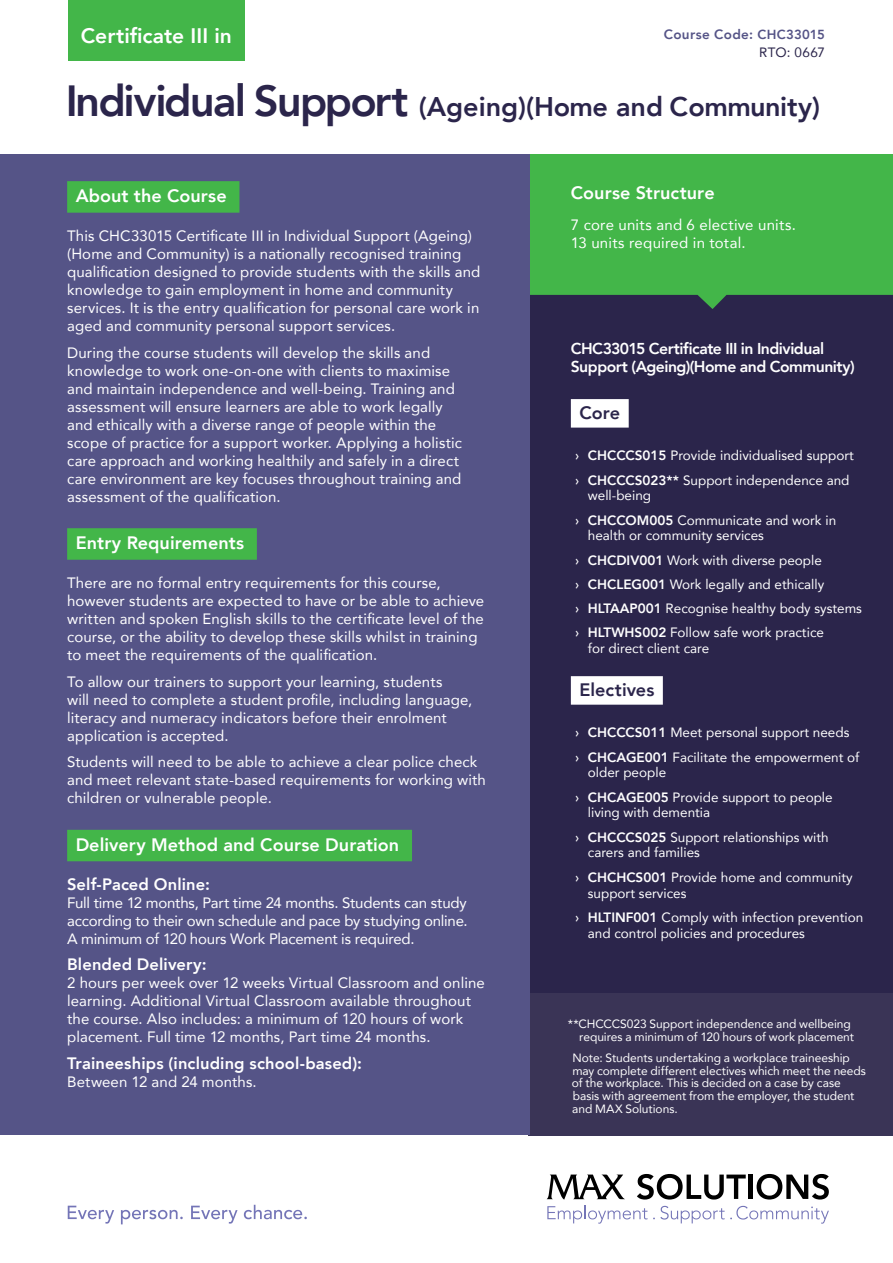
<style>
.page{position:relative;width:893px;height:1263px;background:#fff}
.page>*{position:absolute;margin:0;border:0;box-sizing:border-box;transform-origin:0 0}
.t1{font:800 27px "Avenir";color:#2b254b}
.t2{font:800 21px "Avenir";letter-spacing:.005em;color:#fff}
.t3{font:800 18px "Avenir";letter-spacing:.005em;color:#fff}
.t4{font:800 18px "Avenir";letter-spacing:.005em;color:#2b254b}
.t5{font:800 16.5px "Avenir";letter-spacing:.01em;color:#fff}
.t6{font:800 15.75px/18px "Avenir";letter-spacing:-.03em;color:#fff}
.t7{font:15px/18px "Avenir";letter-spacing:.005em;color:#fff}
.t8{font:13.5px/24.3px "Avenir";color:#fff}
.t9{font:800 13.5px/18px "Avenir";letter-spacing:.025em;color:#555487;text-align:right}
.t10{font:12px/12.8px "Avenir";letter-spacing:-.005em;color:#fff;text-align:right}
.s1{font-size:13.05px}
.s2{font-weight:400;color:#2b254b}
.s3{font-size:43.5px}
.s4{font-weight:500}
.s5{font-weight:800}
</style>
<div class="page">
<div style="left:528px;top:286px;width:365px;height:849px;background:#2b254b"></div>
<div style="left:528px;top:993px;width:365px;height:142px;background:#3a3456"></div>
<div style="left:571px;top:399px;width:58px;height:29px;background:#fff"></div>
<div style="left:571px;top:676px;width:92px;height:29px;background:#fff"></div>
<svg style="left:529px;top:154px;width:364px;height:155px;background:#41a64b"></svg>
<div style="left:0;top:153px;width:529px;height:982px;background:#555487"></div>
<div style="left:67px;top:181px;width:172px;height:32px;background:#43b649"></div>
<div style="left:67px;top:528px;width:190px;height:32px;background:#43b649"></div>
<div style="left:67px;top:830px;width:345px;height:31px;background:#43b649"></div>
<svg style="left:68px;top:1206px;width:46px;height:17px"></svg>
<svg style="left:121px;top:1210px;width:62px;height:14px"></svg>
<svg style="left:191px;top:1206px;width:47px;height:17px"></svg>
<svg style="left:244px;top:1205px;width:63px;height:14px"></svg>
<svg style="left:547px;top:1174px;width:282px;height:50px"></svg>
<div style="left:68px;top:0;width:177px;height:61px;background:#43b649"></div>
<h2 class="t2" style="left:81px;top:19px;width:153px">Certificate III in</h2>
<p class="t9" style="left:664px;top:25px;width:163px">Course Code: <span class="s1">CHC33015<br></span><span class="s2">RTO: 0667</span></p>
<h1 class="t1" style="left:66px;top:86px;width:756px"><span class="s3">Individual Support</span> (Ageing)(Home and Community)</h1>
<p class="t3" style="left:76px;top:182px;width:153px">About the Course</p>
<p class="t7" style="left:67px;top:227px;width:415px">This CHC33015 Certificate III in Individual Support (Ageing) (Home and Community) is a nationally recognised training qualification designed to provide students with the skills and knowledge to gain employment in home and community services. It is the entry qualification for personal care work in aged and community personal support services.</p>
<p class="t7" style="left:67px;top:343px;width:396px">During the course students will develop the skills and knowledge to work one-on-one with clients to maximise and maintain independence and well-being. Training and assessment will ensure learners are able to work legally and ethically with a diverse range of people within the scope of practice for a support worker. Applying a holistic care approach and working healthily and safely in a direct care environment are key focuses throughout training and assessment of the qualification.</p>
<p class="t3" style="left:76px;top:529px;width:170px">Entry Requirements</p>
<p class="t7" style="left:67px;top:574px;width:419px">There are no formal entry requirements for this course, however students are expected to have or be able to achieve written and spoken English skills to the certificate level of the course, or the ability to develop these skills whilst in training to meet the requirements of the qualification.</p>
<p class="t7" style="left:67px;top:672px;width:407px">To allow our trainers to support your learning, students<br>will need to complete a student profile, including language, literacy and numeracy indicators before their enrolment application is accepted.</p>
<p class="t7" style="left:67px;top:753px;width:420px">Students will need to be able to achieve a clear police check and meet relevant state-based requirements for working with children or vulnerable people.</p>
<p class="t3" style="left:76px;top:830px;width:325px">Delivery Method and Course Duration</p>
<p class="t5" style="left:67px;top:871px;width:144px">Self-Paced Online:</p>
<p class="t7" style="left:67px;top:893px;width:402px;text-align:justify">Full time 12 months, Part time 24 months. Students can study according to their own schedule and pace by studying online.<br>A minimum of 120 hours Work Placement is required.</p>
<p class="t5" style="left:67px;top:952px;width:141px">Blended Delivery:</p>
<p class="t7" style="left:67px;top:974px;width:419px">2 hours per week over 12 weeks Virtual Classroom and online learning. Additional Virtual Classroom available throughout the course. Also includes: a minimum of 120 hours of work placement. Full time 12 months, Part time 24 months.</p>
<p class="t5" style="left:67px;top:1050px;width:296px">Traineeships (including school-based):</p>
<p class="t7" style="left:67px;top:1072px;width:191px">Between 12 and 24 months.</p>
<p class="t3" style="left:571px;top:179px;width:145px">Course Structure</p>
<p class="t7" style="left:571px;top:215px;width:227px">7 core units and 6 elective units.<br>13 units required in total.</p>
<p class="t6" style="left:571px;top:339px;width:285px">CHC33015 Certificate III in Individual<br>Support (Ageing)(Home and Community)</p>
<p class="t4" style="left:579px;top:399px;width:42px">Core</p>
<p class="t8" style="left:575px;top:443px;width:280px"><span class="s4">›</span> <span class="s5">CHCCCS015</span> Provide individualised support <span class="s4">›</span> <span class="s5">CHCCCS023**</span> Support independence and</p>
<p class="t8" style="left:575px;top:483px;width:263px;text-indent:13px">well-being<br><span class="s4">›</span> <span class="s5">CHCCOM005</span> Communicate and work in</p>
<p class="t8" style="left:575px;top:523px;width:288px;text-indent:13px">health or community services<br><span class="s4">›</span> <span class="s5">CHCDIV001</span> Work with diverse people<br><span class="s4">›</span> <span class="s5">CHCLEG001</span> Work legally and ethically<br><span class="s4">›</span> <span class="s5">HLTAAP001</span> Recognise healthy body systems <span class="s4">›</span> <span class="s5">HLTWHS002</span> Follow safe work practice</p>
<p class="t8" style="left:588px;top:636px;width:123px">for direct client care</p>
<p class="t4" style="left:579px;top:676px;width:76px">Electives</p>
<p class="t8" style="left:575px;top:720px;width:286px"><span class="s4">›</span> <span class="s5">CHCCCS011</span> Meet personal support needs<br><span class="s4">›</span> <span class="s5">CHCAGE001</span> Facilitate the empowerment of</p>
<p class="t8" style="left:575px;top:760px;width:259px;text-indent:13px">older people<br><span class="s4">›</span> <span class="s5">CHCAGE005</span> Provide support to people</p>
<p class="t8" style="left:575px;top:800px;width:255px;text-indent:13px">living with dementia<br><span class="s4">›</span> <span class="s5">CHCCCS025</span> Support relationships with</p>
<p class="t8" style="left:575px;top:840px;width:279px;text-indent:13px">carers and families<br><span class="s4">›</span> <span class="s5">CHCHCS001</span> Provide home and community</p>
<p class="t8" style="left:575px;top:880px;width:290px;text-indent:13px">support services<br><span class="s4">›</span> <span class="s5">HLTINF001</span> Comply with infection prevention</p>
<p class="t8" style="left:588px;top:920px;width:219px">and control policies and procedures</p>
<p class="t10" style="left:568px;top:1017px;width:288px">**CHCCCS023 Support independence and wellbeing requires a minimum of 120 hours of work placement</p>
<p class="t10" style="left:572px;top:1051px;width:296px;text-align:left">Note: Students undertaking a workplace traineeship may complete different electives which meet the needs of the workplace. This is decided on a case by case basis with agreement from the employer, the student and MAX Solutions.</p>
</div>
